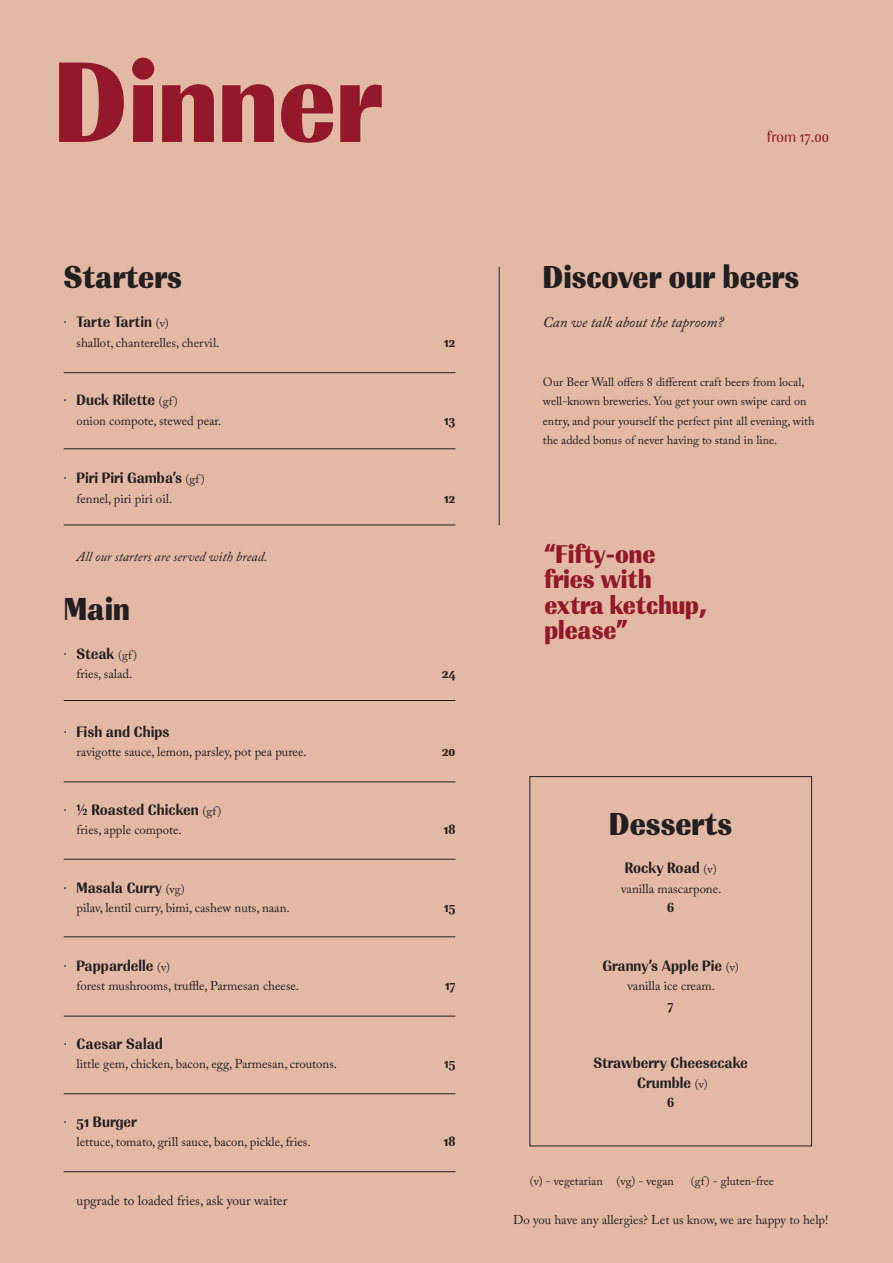
<style>
.page{position:relative;width:893px;height:1263px;background:#e3b8a5}
.page>*{position:absolute;margin:0;border:0;box-sizing:border-box;transform-origin:0 0}
.t1{font:900 31.5px "PF Marlet Text";color:#231f20}
.t2{font:900 25.35px "PF Marlet Text";color:#93192a}
.t3{font:italic 15px "Adobe Caslon Pro";color:#231f20}
.t4{font:700 15px "PF Marlet Text";color:#231f20}
.t5{font:13.5px "Adobe Caslon Pro";color:#231f20}
.t6{font:italic 13.5px "Adobe Caslon Pro";color:#231f20}
.t7{font:12.75px "Adobe Caslon Pro";color:#231f20}
.t8{font:12px/19.5px "Adobe Caslon Pro";color:#231f20}
</style>
<div class="page">
<div style="left:530px;top:776px;width:282px;height:370px;border:1px solid #231f20"></div>
<hr style="left:64px;top:372px;width:391px;height:1px;background:#231f20">
<hr style="left:64px;top:700px;width:391px;height:1px;background:#231f20">
<hr style="left:64px;top:936px;width:391px;height:1px;background:#231f20">
<hr style="left:64px;top:1093px;width:391px;height:1px;background:#231f20">
<hr style="left:499px;top:267px;width:1px;height:258px;background:#231f20">
<hr style="left:64px;top:448px;width:391px;height:1px;background:#231f20">
<hr style="left:64px;top:782px;width:391px;height:1px;background:#231f20">
<hr style="left:64px;top:1016px;width:391px;height:1px;background:#231f20">
<hr style="left:64px;top:1171px;width:391px;height:1px;background:#231f20">
<hr style="left:64px;top:525px;width:391px;height:1px;background:#231f20">
<hr style="left:64px;top:859px;width:391px;height:1px;background:#231f20">
<p class="t1" style="left:82px;top:257px;width:101px">▼▼▲</p>
<p class="t8" style="left:97px;top:313px;width:73px">▼ ▼ ■ (v)</p>
<p class="t7" style="left:77px;top:335px;width:145px">shallot, chanterelles, chervil.</p>
<p class="t8" style="left:86px;top:391px;width:93px">◆ ● ▼▼ (gf )</p>
<p class="t7" style="left:77px;top:413px;width:146px">onion compote, stewed pear.</p>
<p class="t8" style="left:175px;top:469px;width:31px">▲ (gf )</p>
<p class="t7" style="left:77px;top:491px;width:97px">fennel, piri piri oil.</p>
<p class="t6" style="left:77px;top:548px;width:192px">All our starters are served with bread.</p>
<p class="t1" style="left:113px;top:588px;width:18px">■</p>
<p class="t8" style="left:85px;top:645px;width:53px">▼ (gf )</p>
<p class="t7" style="left:77px;top:666px;width:57px">fries, salad.</p>
<p class="t7" style="left:77px;top:744px;width:232px">ravigotte sauce, lemon, parsley, pot pea puree.</p>
<p class="t4" style="left:100px;top:800px;width:31px">□ ▲▼</p>
<p class="t8" style="left:191px;top:801px;width:32px">■ (gf )</p>
<p class="t7" style="left:77px;top:822px;width:107px">fries, apple compote.</p>
<p class="t8" style="left:136px;top:879px;width:50px">◆ (vg)</p>
<p class="t7" style="left:77px;top:900px;width:215px">pilav, lentil curry, bimi, cashew nuts, naan.</p>
<p class="t8" style="left:138px;top:957px;width:33px">●● (v)</p>
<p class="t7" style="left:77px;top:978px;width:224px">forest mushrooms, truffle, Parmesan cheese.</p>
<p class="t7" style="left:77px;top:1056px;width:262px">little gem, chicken, bacon, egg, Parmesan, croutons.</p>
<p class="t7" style="left:77px;top:1134px;width:236px">lettuce, tomato, grill sauce, bacon, pickle, fries.</p>
<p class="t5" style="left:77px;top:1192px;width:212px">upgrade to loaded fries, ask your waiter</p>
<p class="t1" style="left:572px;top:257px;width:132px">▲ □❖ □◆</p>
<p class="t3" style="left:543px;top:313px;width:182px">Can we talk about the taproom?</p>
<p class="t8" style="left:543px;top:372px;width:263px">Our Beer Wall offers 8 different craft beers from local,</p>
<p class="t8" style="left:543px;top:391px;width:273px">well-known breweries. You get your own swipe card on entry, and pour yourself the perfect pint all evening, with the added bonus of never having to stand in line.</p>
<p class="t2" style="left:583px;top:538px;width:60px">▼ □■</p>
<p class="t2" style="left:570px;top:588px;width:117px">▼ ▼ ◆</p>
<p class="t1" style="left:646px;top:803px;width:88px">▲▲ ▼▲</p>
<p class="t8" style="left:704px;top:859px;width:15px">(v)</p>
<p class="t7" style="left:621px;top:881px;width:102px">vanilla mascarpone.</p>
<p class="t4" style="left:626px;top:956px;width:34px">■■ ▲</p>
<p class="t8" style="left:687px;top:957px;width:53px">● (v)</p>
<p class="t7" style="left:627px;top:978px;width:89px">vanilla ice cream.</p>
<p class="t8" style="left:652px;top:1074px;width:58px">◆ ● (v)</p>
<p class="t8" style="left:530px;top:1171px;width:75px">(v) - vegetarian</p>
<p class="t8" style="left:617px;top:1171px;width:59px">(vg) - vegan</p>
<p class="t8" style="left:691px;top:1171px;width:85px">(gf ) - gluten-free</p>
<p class="t7" style="left:513px;top:1212px;width:317px">Do you have any allergies? Let us know, we are happy to help!</p>
</div>
